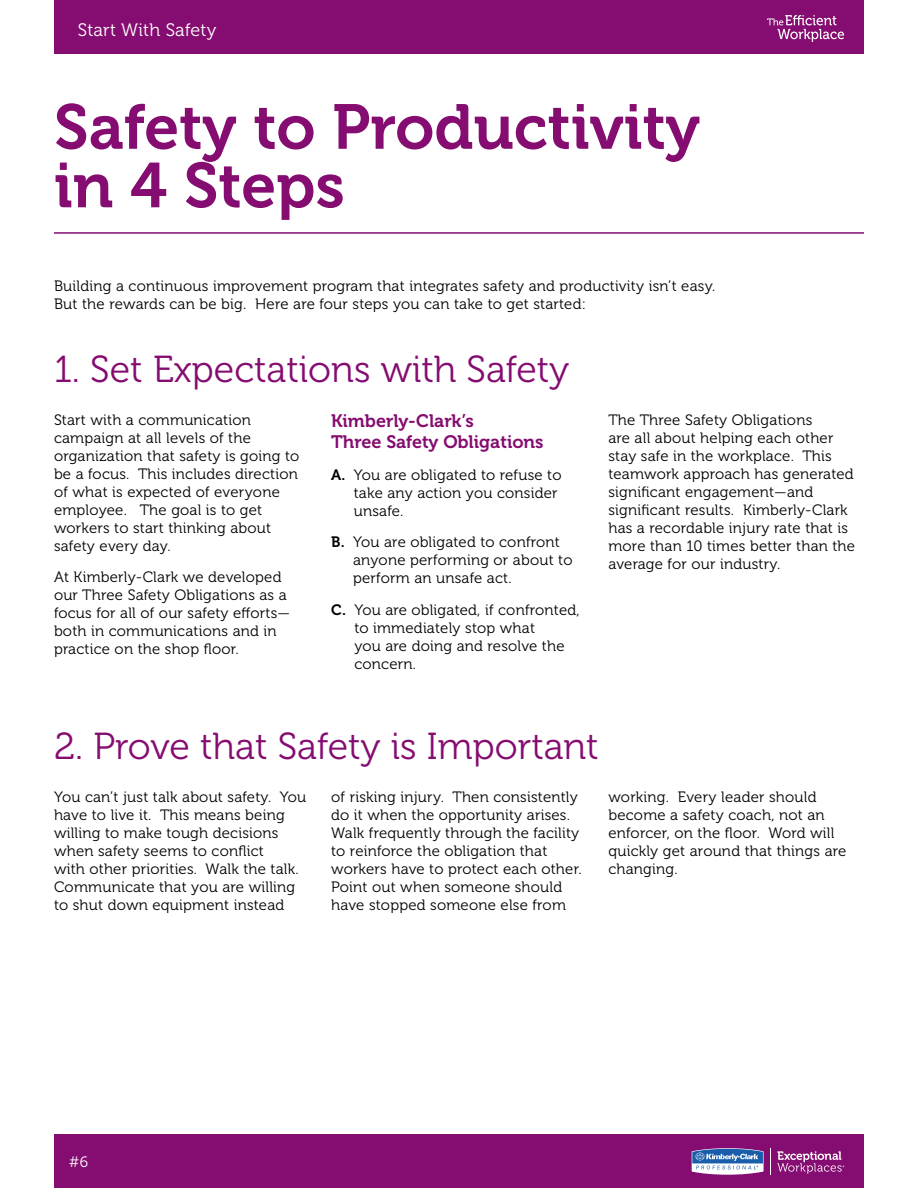
<style>
.page{position:relative;width:918px;height:1188px;background:#fff}
.page>*{position:absolute;margin:0;border:0;box-sizing:border-box;transform-origin:0 0}
.t1{font:63px/58.5px "Museo 700";color:#850c70}
.t2{font:37.5px "Museo 300";color:#850c70}
.t3{font:18px/21px "Museo 700";color:#850c70}
.t4{font:18px "Museo 300";letter-spacing:.015em;color:#fff}
.t5{font:15px/18px "Museo 300";letter-spacing:.015em;color:#000}
.t6{font:15px "Museo 300";color:#fff}
.s1{font-family:"Museo 700"}
</style>
<div class="page">
<div style="left:54px;top:1134px;width:810px;height:54px;background:#850c70"></div>
<svg style="left:692px;top:1148px;width:72px;height:27px;background:#8ea0cc"></svg>
<svg style="left:777px;top:1151px;width:67px;height:23px"></svg>
<div style="left:54px;top:0;width:810px;height:54px;background:#850c70"></div>
<svg style="left:767px;top:15px;width:77px;height:27px"></svg>
<hr style="left:54px;top:232px;width:810px;height:2px;background:#850c70">
<p class="t4" style="left:78px;top:20px;width:140px">Start With Safety</p>
<h1 class="t1" style="left:54px;top:99px;width:648px">Safety to Productivity in 4 Steps</h1>
<p class="t5" style="left:54px;top:277px;width:663px">Building a continuous improvement program that integrates safety and productivity isn’t easy.<br>But the rewards can be big. Here are four steps you can take to get started:</p>
<h2 class="t2" style="left:54px;top:349px;width:517px">1. Set Expectations with Safety</h2>
<p class="t5" style="left:54px;top:411px;width:247px">Start with a communication campaign at all levels of the organization that safety is going to be a focus. This includes direction of what is expected of everyone employee. The goal is to get workers to start thinking about safety every day.</p>
<p class="t5" style="left:54px;top:569px;width:238px">At Kimberly-Clark we developed our Three Safety Obligations as a focus for all of our safety efforts— both in communications and in practice on the shop floor.</p>
<p class="t3" style="left:331px;top:411px;width:214px">Kimberly-Clark’s<br>Three Safety Obligations</p>
<p class="t5" style="left:354px;top:466px;width:209px;text-indent:-23px"><span class="s1">A.</span> You are obligated to refuse to take any action you consider unsafe.</p>
<p class="t5" style="left:353px;top:533px;width:221px;text-indent:-22px"><span class="s1">B.</span> You are obligated to confront anyone performing or about to perform an unsafe act.</p>
<p class="t5" style="left:354px;top:601px;width:227px;text-indent:-23px"><span class="s1">C.</span> You are obligated, if confronted, to immediately stop what<br>you are doing and resolve the concern.</p>
<p class="t5" style="left:608px;top:411px;width:248px">The Three Safety Obligations<br>are all about helping each other stay safe in the workplace. This teamwork approach has generated significant engagement—and significant results. Kimberly-Clark has a recordable injury rate that is more than 10 times better than the average for our industry.</p>
<h2 class="t2" style="left:54px;top:726px;width:546px">2. Prove that Safety is Important</h2>
<p class="t5" style="left:54px;top:788px;width:254px">You can’t just talk about safety. You have to live it. This means being willing to make tough decisions when safety seems to conflict<br>with other priorities. Walk the talk.<br>Communicate that you are willing to shut down equipment instead</p>
<p class="t5" style="left:331px;top:788px;width:252px">of risking injury. Then consistently do it when the opportunity arises.<br>Walk frequently through the facility to reinforce the obligation that workers have to protect each other.<br>Point out when someone should have stopped someone else from</p>
<p class="t5" style="left:608px;top:788px;width:240px">working. Every leader should become a safety coach, not an enforcer, on the floor. Word will quickly get around that things are changing.</p>
<p class="t6" style="left:69px;top:1153px;width:21px">#6</p>
</div>
